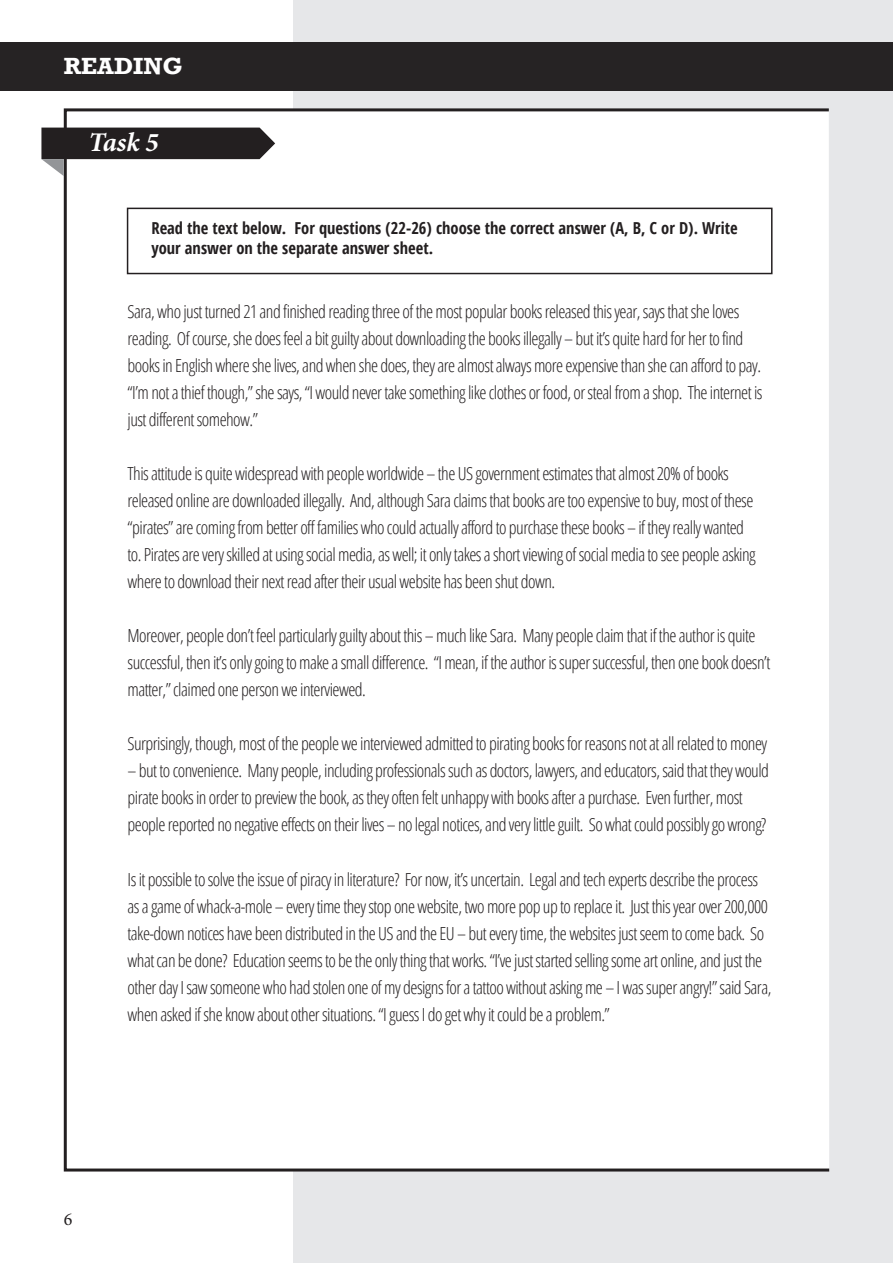
<style>
.page{position:relative;width:893px;height:1263px;background:#fff}
.page>*{position:absolute;margin:0;border:0;box-sizing:border-box;transform-origin:0 0}
.t1{font:italic 700 27px "Minion Pro";letter-spacing:-.005em;color:#fff}
.t2{font:700 24px "Rockwell";color:#fff}
.t3{font:300 condensed 18px/27px "Open Sans";letter-spacing:-.03em;color:#231f20}
.t4{font:18px "Minion Pro";color:#231f20}
.t5{font:700 condensed 16.5px/19.8px "Open Sans";color:#231f20}
</style>
<div class="page">
<div style="left:293px;top:0;width:600px;height:1263px;background:#e6e7e9"></div>
<div style="left:0;top:43px;width:893px;height:48px;background:#262324"></div>
<div style="left:65px;top:110px;width:764px;height:1060px;background:#fff"></div>
<svg style="left:41px;top:128px;width:234px;height:48px"></svg>
<div style="left:127px;top:208px;width:645px;height:66px;border:2px solid #231f20"></div>
<h2 class="t2" style="left:64px;top:52px;width:121px">READING</h2>
<h1 class="t1" style="left:89px;top:122px;width:126px">Task 5Task1</h1>
<p class="t5" style="left:151px;top:218px;width:588px">Read the text below. For questions (22-26) choose the correct answer (A, B, C or D). Write your answer on the separate answer sheet.</p>
<p class="t3" style="left:128px;top:298px;width:636px">Sara, who just turned 21 and finished reading three of the most popular books released this year, says that she loves reading. Of course, she does feel a bit guilty about downloading the books illegally – but it’s quite hard for her to find books in English where she lives, and when she does, they are almost always more expensive than she can afford to pay. “I’m not a thief though,” she says, “I would never take something like clothes or food, or steal from a shop. The internet is just different somehow.”</p>
<p class="t3" style="left:128px;top:460px;width:630px">This attitude is quite widespread with people worldwide – the US government estimates that almost 20% of books released online are downloaded illegally. And, although Sara claims that books are too expensive to buy, most of these “pirates” are coming from better off families who could actually afford to purchase these books – if they really wanted to. Pirates are very skilled at using social media, as well; it only takes a short viewing of social media to see people asking where to download their next read after their usual website has been shut down.</p>
<p class="t3" style="left:128px;top:622px;width:644px">Moreover, people don’t feel particularly guilty about this – much like Sara. Many people claim that if the author is quite successful, then it’s only going to make a small difference. “I mean, if the author is super successful, then one book doesn’t matter,” claimed one person we interviewed.</p>
<p class="t3" style="left:128px;top:730px;width:641px">Surprisingly, though, most of the people we interviewed admitted to pirating books for reasons not at all related to money</p>
<p class="t3" style="left:128px;top:757px;width:643px">– but to convenience. Many people, including professionals such as doctors, lawyers, and educators, said that they would pirate books in order to preview the book, as they often felt unhappy with books after a purchase. Even further, most people reported no negative effects on their lives – no legal notices, and very little guilt. So what could possibly go wrong?</p>
<p class="t3" style="left:128px;top:865px;width:645px">Is it possible to solve the issue of piracy in literature? For now, it’s uncertain. Legal and tech experts describe the process as a game of whack-a-mole – every time they stop one website, two more pop up to replace it. Just this year over 200,000 take-down notices have been distributed in the US and the EU – but every time, the websites just seem to come back. So what can be done? Education seems to be the only thing that works. “I’ve just started selling some art online, and just the other day I saw someone who had stolen one of my designs for a tattoo without asking me – I was super angry!” said Sara, when asked if she know about other situations. “I guess I do get why it could be a problem.”</p>
<p class="t4" style="left:64px;top:1207px;width:10px">6</p>
</div>
